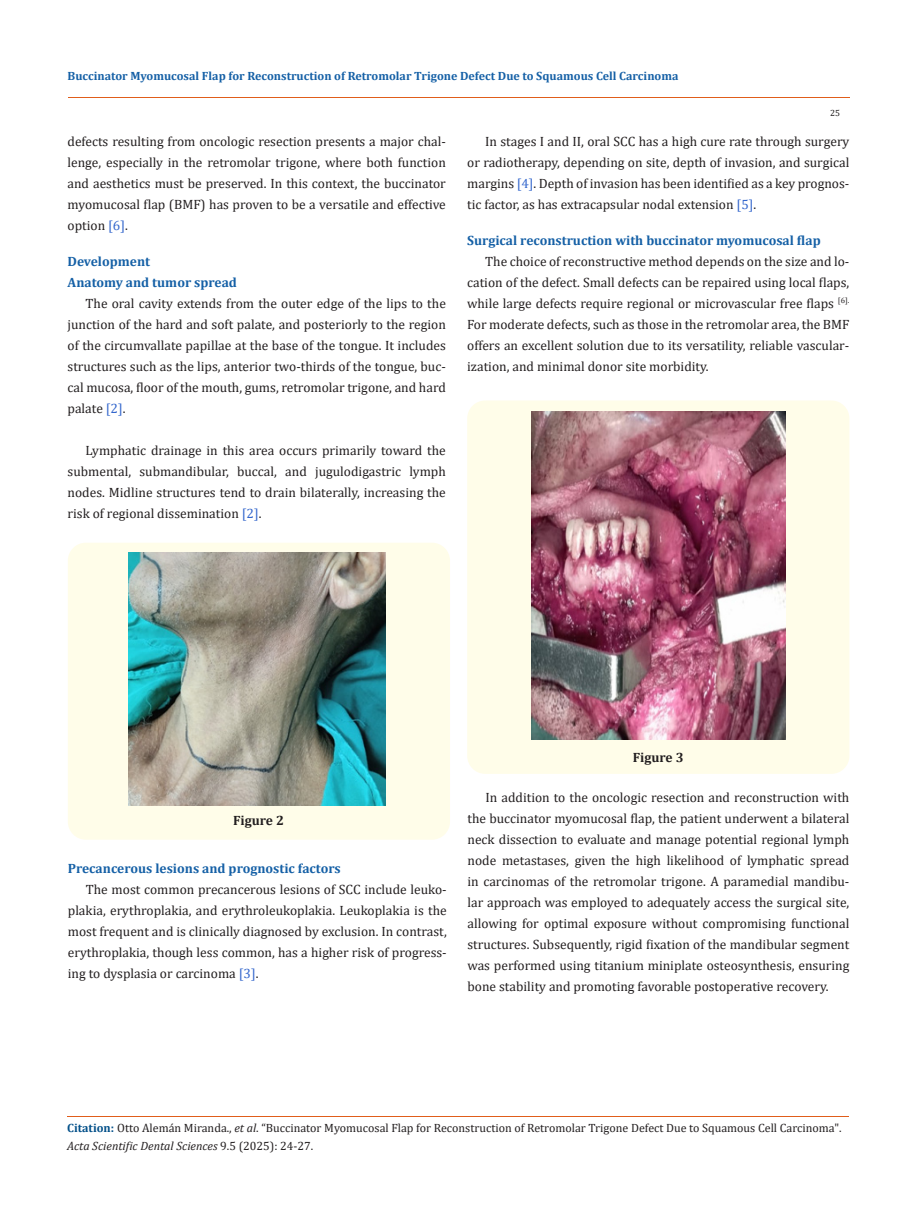
<style>
.page{position:relative;width:917px;height:1224px;background:#fff}
.page>*{position:absolute;margin:0;border:0;box-sizing:border-box;transform-origin:0 0}
.t1{font:13.5px/21px "Cambria";color:#231f20;text-align:justify}
.Heading_3{font:700 13.5px "Cambria";color:#1560a6}
.t2{font:700 13.5px "Cambria";color:#231f20}
.Heading_2{font:700 13.5px "Cambria";color:#1560a6}
.t3{font:12px/18px "Cambria";color:#231f20}
.t4{font:700 12px "Cambria";color:#1560a6}
.t5{font:9px "Cambria";color:#231f20}
.s1{color:#36c}
.s2{font-weight:700;color:#035089}
.s3{font-style:italic}
</style>
<div class="page">
<hr style="left:68px;top:98px;width:781px;height:1px;background:#e05d1a">
<div style="left:68px;top:543px;width:382px;height:297px;background:#fffde9;border-radius:18px"></div>
<img style="left:128px;top:552px;width:257px;height:254px">
<div style="left:467px;top:400px;width:382px;height:374px;background:#fffde9;border-radius:18px"></div>
<img style="left:531px;top:411px;width:254px;height:328px">
<hr style="left:67px;top:1117px;width:782px;height:1px;background:#e05d1a">
<p class="t4" style="left:68px;top:67px;width:612px">Buccinator Myomucosal Flap for Reconstruction of Retromolar Trigone Defect Due to Squamous Cell Carcinoma</p>
<p class="t5" style="left:830px;top:108px;width:11px">25</p>
<p class="t1" style="left:68px;top:130px;width:380px">defects resulting from oncologic resection presents a major chal&shy;lenge, especially in the retromolar trigone, where both function and aesthetics must be preserved. In this context, the buccinator myomucosal flap (BMF) has proven to be a versatile and effective option <span class="s1">[6]</span>.</p>
<p class="Heading_2" style="left:68px;top:251px;width:84px">Development</p>
<p class="Heading_3" style="left:68px;top:272px;width:171px">Anatomy and tumor spread</p>
<p class="t1" style="left:68px;top:292px;width:380px;text-indent:18px">The oral cavity extends from the outer edge of the lips to the junction of the hard and soft palate, and posteriorly to the region of the circumvallate papillae at the base of the tongue. It includes structures such as the lips, anterior two-thirds of the tongue, buc&shy;cal mucosa, floor of the mouth, gums, retromolar trigone, and hard palate <span class="s1">[2]</span>.</p>
<p class="t1" style="left:68px;top:439px;width:380px;text-indent:18px">Lymphatic drainage in this area occurs primarily toward the submental, submandibular, buccal, and jugulodigastric lymph nodes. Midline structures tend to drain bilaterally, increasing the risk of regional dissemination <span class="s1">[2]</span>.</p>
<p class="t1" style="left:467px;top:130px;width:384px;text-indent:18px">In stages I and II, oral SCC has a high cure rate through surgery or radiotherapy, depending on site, depth of invasion, and surgical margins <span class="s1">[4]</span>. Depth of invasion has been identified as a key prognos&shy;tic factor, as has extracapsular nodal extension <span class="s1">[5]</span>.</p>
<p class="Heading_3" style="left:467px;top:230px;width:355px">Surgical reconstruction with buccinator myomucosal flap</p>
<p class="t1" style="left:467px;top:250px;width:384px;text-indent:18px">The choice of reconstructive method depends on the size and lo&shy;cation of the defect. Small defects can be repaired using local flaps, while large defects require regional or microvascular free flaps <sup>[6].<br></sup>For moderate defects, such as those in the retromolar area, the BMF offers an excellent solution due to its versatility, reliable vascular&shy;ization, and minimal donor site morbidity.</p>
<p class="t2" style="left:233px;top:811px;width:52px">Figure 2</p>
<p class="Heading_3" style="left:68px;top:859px;width:274px">Precancerous lesions and prognostic factors</p>
<p class="t1" style="left:68px;top:879px;width:380px;text-indent:18px">The most common precancerous lesions of SCC include leuko&shy;plakia, erythroplakia, and erythroleukoplakia. Leukoplakia is the most frequent and is clinically diagnosed by exclusion. In contrast, erythroplakia, though less common, has a higher risk of progress&shy;ing to dysplasia or carcinoma <span class="s1">[3]</span>.</p>
<p class="t2" style="left:632px;top:748px;width:52px">Figure 3</p>
<p class="t1" style="left:467px;top:787px;width:383px;text-indent:18px">In addition to the oncologic resection and reconstruction with the buccinator myomucosal flap, the patient underwent a bilateral neck dissection to evaluate and manage potential regional lymph node metastases, given the high likelihood of lymphatic spread in carcinomas of the retromolar trigone. A paramedial mandibu&shy;lar approach was employed to adequately access the surgical site, allowing for optimal exposure without compromising functional structures. Subsequently, rigid fixation of the mandibular segment was performed using titanium miniplate osteosynthesis, ensuring bone stability and promoting favorable postoperative recovery.</p>
<p class="t3" style="left:67px;top:1118px;width:776px"><span class="s2">Citation:</span> Otto Alemán Miranda., <span class="s3">et al</span>. “Buccinator Myomucosal Flap for Reconstruction of Retromolar Trigone Defect Due to Squamous Cell Carcinoma".<br><span class="s3">Acta Scientific Dental Sciences</span> 9.5 (2025): 24-27.</p>
</div>
